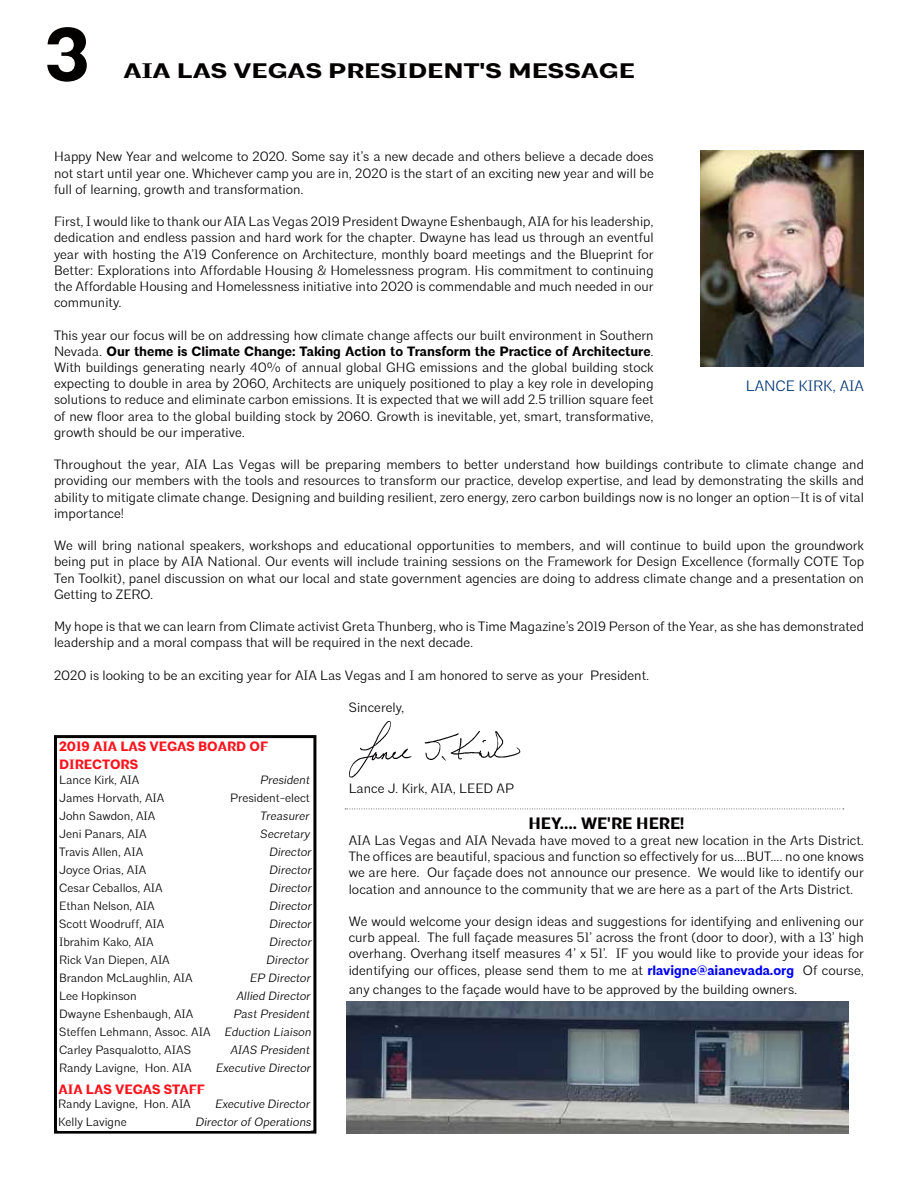
<style>
.page{position:relative;width:918px;height:1188px;background:#fff}
.page>*{position:absolute;margin:0;border:0;box-sizing:border-box;transform-origin:0 0}
.t1{font:700 75px "Architype";color:#030000}
.t2{font:700 21px "Architype";color:#030000;scale:1.25 1}
.t3{font:700 16.5px "Architype";color:#030000}
.t4{font:300 15px "Architype";color:#003375}
.t5{font:300 13.5px/16.2px "Architype";color:#030000;text-align:justify}
.t6{font:700 13.5px/18px "Architype";color:#ff131d}
.t7{font:300 12px/18px "Architype";color:#030000}
.t8{font:italic 300 12px "Architype";color:#030000}
.s1{font-weight:700}
.s2{font-style:italic}
.s3{font-weight:700;color:#00f}
</style>
<div class="page">
<img style="left:701px;top:150px;width:163px;height:216px">
<div style="left:54px;top:735px;width:262px;height:399px;border:3px solid #030000"></div>
<div style="left:58px;top:1099px;width:253px;height:32px;background:#fff"></div>
<svg style="left:345px;top:809px;width:499px;height:1px"></svg>
<img style="left:349px;top:721px;width:172px;height:57px">
<img style="left:346px;top:1001px;width:502px;height:133px">
<h1 class="t1" style="left:45px;top:9px;width:46px">3</h1>
<h2 class="t2" style="left:124px;top:58px;width:410px">AIA LAS VEGAS PRESIDENT'S MESSAGE</h2>
<p class="t5" style="left:54px;top:149px;width:601px">Happy New Year and welcome to 2020. Some say it’s a new decade and others believe a decade does not start until year one. Whichever camp you are in, 2020 is the start of an exciting new year and will be full of learning, growth and transformation.</p>
<p class="t5" style="left:54px;top:214px;width:601px">First, I would like to thank our AIA Las Vegas 2019 President Dwayne Eshenbaugh, AIA for his leadership, dedication and endless passion and hard work for the chapter. Dwayne has lead us through an eventful year with hosting the A’19 Conference on Architecture, monthly board meetings and the Blueprint for Better: Explorations into Affordable Housing &amp; Homelessness program. His commitment to continuing the Affordable Housing and Homelessness initiative into 2020 is commendable and much needed in our community.</p>
<p class="t5" style="left:54px;top:327px;width:601px">This year our focus will be on addressing how climate change affects our built environment in Southern Nevada. <span class="s1">Our theme is Climate Change: Taking Action to Transform the Practice of Architecture</span>.<br>With buildings generating nearly 40% of annual global GHG emissions and the global building stock expecting to double in area by 2060, Architects are uniquely positioned to play a key role in developing solutions to reduce and eliminate carbon emissions. It is expected that we will add 2.5 trillion square feet of new floor area to the global building stock by 2060. Growth is inevitable, yet, smart, transformative, growth should be our imperative.</p>
<p class="t5" style="left:54px;top:457px;width:812px">Throughout the year, AIA Las Vegas will be preparing members to better understand how buildings contribute to climate change and providing our members with the tools and resources to transform our practice, develop expertise, and lead by demonstrating the skills and ability to mitigate climate change. Designing and building resilient, zero energy, zero carbon buildings now is no longer an option—It is of vital importance!</p>
<p class="t5" style="left:54px;top:538px;width:812px">We will bring national speakers, workshops and educational opportunities to members, and will continue to build upon the groundwork being put in place by AIA National. Our events will include training sessions on the Framework for Design Excellence (formally COTE Top Ten Toolkit), panel discussion on what our local and state government agencies are doing to address climate change and a presentation on Getting to ZERO.</p>
<p class="t5" style="left:54px;top:619px;width:812px">My hope is that we can learn from Climate activist Greta Thunberg, who is Time Magazine’s 2019 Person of the Year, as she has demonstrated leadership and a moral compass that will be required in the next decade.</p>
<p class="t5" style="left:54px;top:667px;width:597px">2020 is looking to be an exciting year for AIA Las Vegas and I am honored to serve as your President.</p>
<p class="t5" style="left:349px;top:700px;width:57px">Sincerely,</p>
<p class="t4" style="left:746px;top:377px;width:120px">LANCE KIRK, AIA</p>
<p class="t6" style="left:59px;top:737px;width:210px">2019 AIA LAS VEGAS BOARD OF<br>DIRECTORS</p>
<p class="t7" style="left:59px;top:771px;width:82px">Lance Kirk, AIA</p>
<p class="t8" style="left:260px;top:773px;width:54px">President</p>
<p class="t7" style="left:59px;top:789px;width:107px">James Horvath, AIA</p>
<p class="t7" style="left:230px;top:789px;width:81px">President-elect</p>
<p class="t7" style="left:59px;top:807px;width:98px">John Sawdon, AIA</p>
<p class="t8" style="left:260px;top:809px;width:53px">Treasurer</p>
<p class="t7" style="left:59px;top:825px;width:89px">Jeni Panars, AIA</p>
<p class="t8" style="left:260px;top:827px;width:51px">Secretary</p>
<p class="t7" style="left:59px;top:843px;width:86px">Travis Allen, AIA</p>
<p class="t8" style="left:269px;top:845px;width:46px">Director</p>
<p class="t7" style="left:59px;top:861px;width:89px">Joyce Orias, AIA</p>
<p class="t8" style="left:269px;top:863px;width:46px">Director</p>
<p class="t7" style="left:59px;top:879px;width:105px">Cesar Ceballos, AIA</p>
<p class="t8" style="left:269px;top:881px;width:46px">Director</p>
<p class="t7" style="left:59px;top:897px;width:97px">Ethan Nelson, AIA</p>
<p class="t8" style="left:269px;top:899px;width:46px">Director</p>
<p class="t7" style="left:59px;top:915px;width:107px">Scott Woodruff, AIA</p>
<p class="t8" style="left:269px;top:917px;width:46px">Director</p>
<p class="t7" style="left:59px;top:933px;width:96px">Ibrahim Kako, AIA</p>
<p class="t8" style="left:269px;top:935px;width:46px">Director</p>
<p class="t7" style="left:59px;top:951px;width:112px">Rick Van Diepen, AIA</p>
<p class="t8" style="left:266px;top:953px;width:46px">Director</p>
<p class="t7" style="left:59px;top:969px;width:135px">Brandon McLaughlin, AIA</p>
<p class="t8" style="left:250px;top:971px;width:65px">EP Director</p>
<p class="t7" style="left:59px;top:987px;width:79px">Lee Hopkinson</p>
<p class="t8" style="left:236px;top:989px;width:78px">Allied Director</p>
<p class="t7" style="left:59px;top:1005px;width:136px">Dwayne Eshenbaugh, AIA</p>
<p class="t7" style="left:59px;top:1005px;width:256px;text-indent:174px"><span class="s2">PastPresident<br></span>Steffen Lehmann, Assoc. AIA <span class="s2">Eduction Liaison<br></span>Carley Pasqualotto, AIAS</p>
<p class="t8" style="left:230px;top:1043px;width:83px">AIAS President</p>
<p class="t7" style="left:59px;top:1059px;width:134px">Randy Lavigne, Hon. AIA</p>
<p class="t8" style="left:216px;top:1061px;width:99px">Executive Director</p>
<p class="t6" style="left:59px;top:1080px;width:148px">AIA LAS VEGAS STAFF</p>
<p class="t7" style="left:58px;top:1095px;width:134px">Randy Lavigne, Hon. AIA</p>
<p class="t8" style="left:215px;top:1096px;width:99px">Executive Director</p>
<p class="t7" style="left:58px;top:1113px;width:70px">Kelly Lavigne</p>
<p class="t8" style="left:195px;top:1114px;width:120px">DirectorofOperations</p>
<p class="t5" style="left:349px;top:781px;width:167px">Lance J. Kirk, AIA, LEED AP</p>
<p class="t3" style="left:528px;top:813px;width:157px">HEY…. WE'RE HERE!</p>
<p class="t5" style="left:349px;top:832px;width:517px">AIA Las Vegas and AIA Nevada have moved to a great new location in the Arts District.<br>The offices are beautiful, spacious and function so effectively for us….BUT…. no one knows we are here. Our façade does not announce our presence. We would like to identify our location and announce to the community that we are here as a part of the Arts District.</p>
<p class="t5" style="left:349px;top:913px;width:517px">We would welcome your design ideas and suggestions for identifying and enlivening our curb appeal. The full façade measures 51’ across the front (door to door), with a 13’ high overhang. Overhang itself measures 4’ x 51’. IF you would like to provide your ideas for identifying our offices, please send them to me at <span class="s3">rlavigne@aianevada.org</span> Of course,</p>
<p class="t5" style="left:349px;top:982px;width:450px">any changes to the façade would have to be approved by the building owners.</p>
</div>
